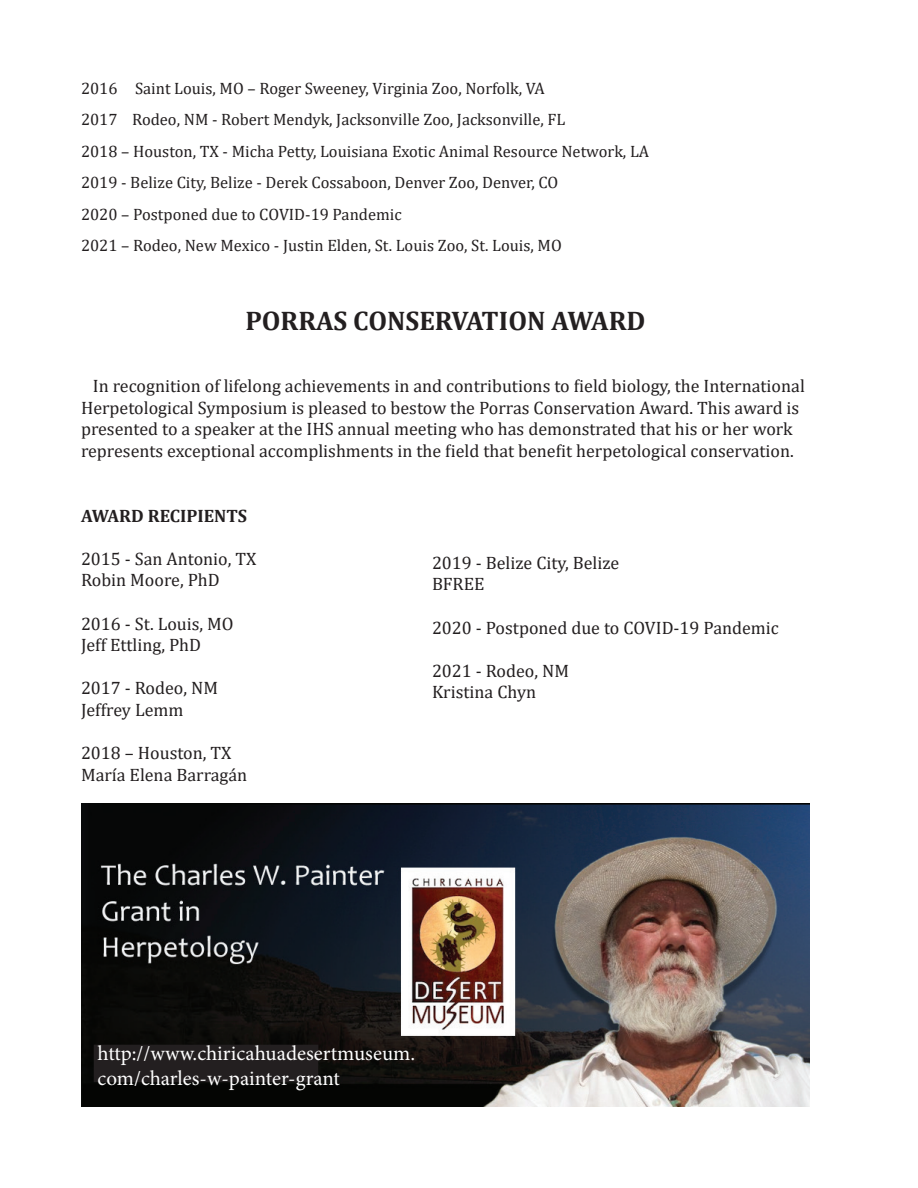
<style>
.page{position:relative;width:918px;height:1188px;background:#fff}
.page>*{position:absolute;margin:0;border:0;box-sizing:border-box;transform-origin:0 0}
.t1{font:700 27px "Cambria";color:#231f20}
.t2{font:21px/25.2px "Minion Pro";color:#fff}
.t3{font:18px/21.6px "Cambria";color:#231f20}
.t4{font:700 18px "Cambria";color:#231f20}
.t5{font:16.5px/31.5px "Cambria";color:#231f20}
</style>
<div class="page">
<img style="left:81px;top:804px;width:729px;height:303px">
<div style="left:94px;top:1045px;width:224px;height:36px;background:#231f20"></div>
<div style="left:94px;top:1045px;width:224px;height:37px;border:2px solid #231f20"></div>
<p class="t5" style="left:81px;top:72px;width:570px">2016 Saint Louis, MO – Roger Sweeney, Virginia Zoo, Norfolk, VA<br>2017 Rodeo, NM - Robert Mendyk, Jacksonville Zoo, Jacksonville, FL<br>2018 – Houston, TX - Micha Petty, Louisiana Exotic Animal Resource Network, LA 2019 - Belize City, Belize - Derek Cossaboon, Denver Zoo, Denver, CO<br>2020 – Postponed due to COVID-19 Pandemic<br>2021 – Rodeo, New Mexico - Justin Elden, St. Louis Zoo, St. Louis, MO</p>
<h1 class="t1" style="left:245px;top:302px;width:402px">PORRAS CONSERVATION AWARD</h1>
<p class="t3" style="left:81px;top:375px;width:725px;text-indent:12px">In recognition of lifelong achievements in and contributions to field biology, the International Herpetological Symposium is pleased to bestow the Porras Conservation Award. This award is presented to a speaker at the IHS annual meeting who has demonstrated that his or her work represents exceptional accomplishments in the field that benefit herpetological conservation.</p>
<p class="t4" style="left:81px;top:503px;width:168px">AWARD RECIPIENTS</p>
<p class="t3" style="left:81px;top:548px;width:177px">2015 - San Antonio, TX<br>Robin Moore, PhD</p>
<p class="t3" style="left:81px;top:613px;width:154px">2016 - St. Louis, MO<br>Jeff Ettling, PhD</p>
<p class="t3" style="left:81px;top:677px;width:139px">2017 - Rodeo, NM<br>Jeffrey Lemm</p>
<p class="t3" style="left:81px;top:742px;width:168px">2018 – Houston, TX<br>María Elena Barragán</p>
<p class="t3" style="left:432px;top:552px;width:189px">2019 - Belize City, Belize<br>BFREE</p>
<p class="t3" style="left:432px;top:617px;width:348px">2020 - Postponed due to COVID-19 Pandemic</p>
<p class="t3" style="left:432px;top:660px;width:139px">2021 - Rodeo, NM<br>Kristina Chyn</p>
<p class="t2" style="left:98px;top:1041px;width:319px">http://www.chiricahuadesertmuseum. com/charles-w-painter-grant</p>
</div>
